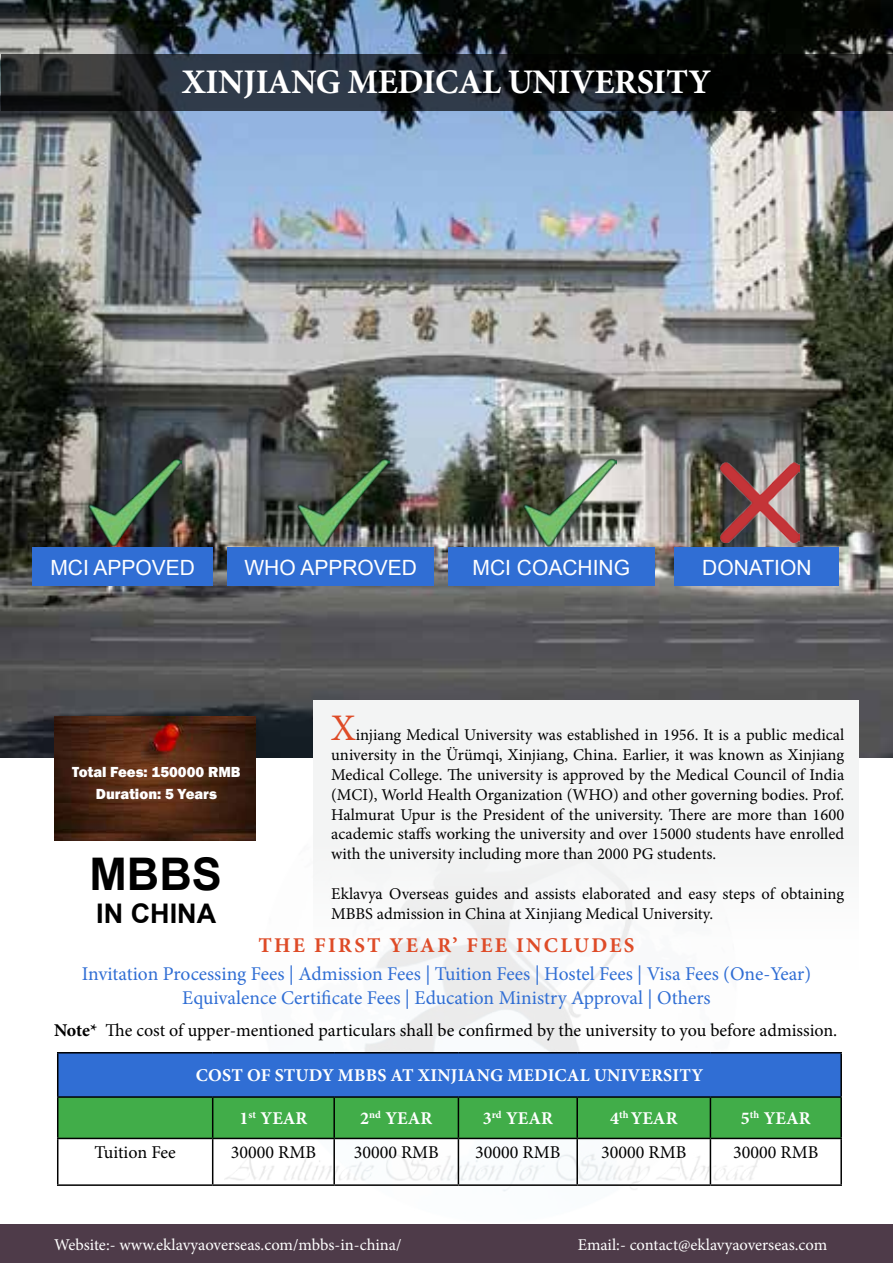
<style>
.page{position:relative;width:893px;height:1263px;background:#fff}
.page>*{position:absolute;margin:0;border:0;box-sizing:border-box;transform-origin:0 0}
.t1{font:700 45px "Arial";color:#000}
.t2{font:37.5px "Minion Pro";color:#de4b27}
.t3{font:700 34.5px "Minion Pro";letter-spacing:-.01em;color:#fff}
.t4{font:700 27px "Arial";color:#000}
.t5{font:21px "Arial";color:#fff}
.t6{font:700 21px "Minion Pro";letter-spacing:.11em;color:#de4b27}
.t7{font:19.5px/23.4px "Minion Pro";color:#306ed4;text-align:center}
.t8{font:18px "Minion Pro";color:#000}
.t9{font:700 18px "Minion Pro";letter-spacing:.01em;color:#fff}
.t10{font:16.5px/19.8px "Minion Pro";color:#000;text-align:justify}
.t11{font:16.5px "Minion Pro";color:#fff}
.t12{font:800 15px/21.6px "Franklin Gothic";color:#fff;text-align:center}
.s1{font-weight:700}
</style>
<div class="page">
<img style="left:225px;top:757px;width:535px;height:435px">
<img style="left:0;top:0;width:893px;height:757px">
<img style="left:55px;top:716px;width:201px;height:124px">
<div style="left:313px;top:701px;width:546px;height:269px;background:#f3f4f4"></div>
<div style="left:33px;top:548px;width:180px;height:38px;background:#306ed4"></div>
<div style="left:228px;top:548px;width:206px;height:38px;background:#306ed4"></div>
<div style="left:448px;top:548px;width:206px;height:38px;background:#306ed4"></div>
<div style="left:675px;top:548px;width:164px;height:38px;background:#306ed4"></div>
<img style="left:295px;top:456px;width:95px;height:92px">
<img style="left:521px;top:456px;width:95px;height:92px">
<img style="left:86px;top:456px;width:95px;height:92px">
<div style="left:0;top:1224px;width:893px;height:39px;background:#4e3b49"></div>
<img style="left:720px;top:463px;width:79px;height:79px">
<svg style="left:1px;top:54px;width:891px;height:56px;background:#1a1f24"></svg>
<div style="left:58px;top:1053px;width:783px;height:44px;background:#306ed4"></div>
<div style="left:58px;top:1098px;width:782px;height:40px;background:#41ad49"></div>
<hr style="left:57px;top:1052px;width:156px;height:1px;background:#000">
<hr style="left:57px;top:1053px;width:1px;height:43px;background:#000">
<hr style="left:213px;top:1052px;width:121px;height:1px;background:#000">
<hr style="left:334px;top:1052px;width:124px;height:1px;background:#000">
<hr style="left:458px;top:1052px;width:119px;height:1px;background:#000">
<hr style="left:577px;top:1052px;width:133px;height:1px;background:#000">
<hr style="left:710px;top:1052px;width:132px;height:1px;background:#000">
<hr style="left:840px;top:1053px;width:2px;height:43px;background:#000">
<hr style="left:57px;top:1096px;width:156px;height:2px;background:#000">
<hr style="left:57px;top:1098px;width:1px;height:40px;background:#000">
<hr style="left:213px;top:1096px;width:121px;height:2px;background:#000">
<hr style="left:212px;top:1098px;width:1px;height:40px;background:#000">
<hr style="left:334px;top:1096px;width:124px;height:2px;background:#000">
<hr style="left:333px;top:1098px;width:2px;height:40px;background:#000">
<hr style="left:458px;top:1096px;width:119px;height:2px;background:#000">
<hr style="left:458px;top:1098px;width:1px;height:40px;background:#000">
<hr style="left:577px;top:1096px;width:133px;height:2px;background:#000">
<hr style="left:576px;top:1098px;width:2px;height:40px;background:#000">
<hr style="left:710px;top:1096px;width:132px;height:2px;background:#000">
<hr style="left:710px;top:1098px;width:1px;height:40px;background:#000">
<hr style="left:840px;top:1098px;width:2px;height:40px;background:#000">
<hr style="left:57px;top:1138px;width:156px;height:1px;background:#000">
<hr style="left:57px;top:1139px;width:1px;height:45px;background:#000">
<hr style="left:213px;top:1138px;width:121px;height:1px;background:#000">
<hr style="left:212px;top:1139px;width:1px;height:45px;background:#000">
<hr style="left:334px;top:1138px;width:124px;height:1px;background:#000">
<hr style="left:333px;top:1139px;width:2px;height:45px;background:#000">
<hr style="left:458px;top:1138px;width:119px;height:1px;background:#000">
<hr style="left:458px;top:1139px;width:1px;height:45px;background:#000">
<hr style="left:577px;top:1138px;width:133px;height:1px;background:#000">
<hr style="left:576px;top:1139px;width:2px;height:45px;background:#000">
<hr style="left:710px;top:1138px;width:132px;height:1px;background:#000">
<hr style="left:710px;top:1139px;width:1px;height:45px;background:#000">
<hr style="left:840px;top:1139px;width:2px;height:45px;background:#000">
<hr style="left:57px;top:1184px;width:156px;height:2px;background:#000">
<hr style="left:213px;top:1184px;width:121px;height:2px;background:#000">
<hr style="left:334px;top:1184px;width:124px;height:2px;background:#000">
<hr style="left:458px;top:1184px;width:119px;height:2px;background:#000">
<hr style="left:577px;top:1184px;width:133px;height:2px;background:#000">
<hr style="left:710px;top:1184px;width:132px;height:2px;background:#000">
<h3 class="t3" style="left:182px;top:58px;width:531px">XINJIANG MEDICAL UNIVERSITY</h3>
<p class="t5" style="left:50px;top:553px;width:146px">MCI APPOVED</p>
<p class="t5" style="left:244px;top:553px;width:174px">WHO APPROVED</p>
<p class="t5" style="left:473px;top:553px;width:89px">MCI COACHI</p>
<p class="t5" style="left:599px;top:553px;width:33px">NG</p>
<p class="t5" style="left:702px;top:553px;width:111px">DONATION</p>
<p class="t12" style="left:72px;top:761px;width:170px">Total Fees: 150000 RMB<br>Duration: 5 Years</p>
<h1 class="t1" style="left:89px;top:845px;width:134px">MBBS</h1>
<h3 class="t4" style="left:96px;top:895px;width:121px">IN China</h3>
<h2 class="t2" style="left:331px;top:703px;width:26px">X</h2>
<p class="t10" style="left:331px;top:725px;width:515px;text-indent:25px">injiang Medical University was established in 1956. It is a public medical university in the Ürümqi, Xinjiang, China. Earlier, it was known as Xinjiang Medical College. The university is approved by the Medical Council of India (MCI), World Health Organization (WHO) and other governing bodies. Prof.<br>Halmurat Upur is the President of the university. There are more than 1600 academic staffs working the university and over 15000 students have enrolled with the university including more than 2000 PG students.</p>
<p class="t10" style="left:331px;top:884px;width:514px">Eklavya Overseas guides and assists elaborated and easy steps of obtaining<br>MBBS admission in China at Xinjiang Medical University.</p>
<p class="t6" style="left:258px;top:930px;width:378px">THE FIRST YEAR’ FEE INCLUDES</p>
<p class="t7" style="left:82px;top:962px;width:731px">Invitation Processing Fees | Admission Fees | Tuition Fees | Hostel Fees | Visa Fees (One-Year)<br>Equivalence Certificate Fees | Education Ministry Approval | Others</p>
<p class="t8" style="left:54px;top:1018px;width:785px"><span class="s1">NOTE*</span> The cost of upper-mentioned particulars shall be confirmed by the university to you before admission.</p>
<p class="t9" style="left:196px;top:1063px;width:114px">COST OF STUDY</p>
<p class="t9" style="left:338px;top:1063px;width:367px">MBBS AT XINJIANG MEDICAL UNIVERSITY</p>
<p class="t9" style="left:239px;top:1106px;width:34px">1<sup>ST</sup> YEAR</p>
<p class="t9" style="left:360px;top:1106px;width:38px">2<sup>ND</sup> YEAR</p>
<p class="t9" style="left:483px;top:1106px;width:37px">3<sup>RD</sup> YEAR</p>
<p class="t9" style="left:610px;top:1106px;width:34px">4<sup>TH</sup> YEAR</p>
<p class="t9" style="left:741px;top:1106px;width:36px">5<sup>TH</sup> YEAR</p>
<p class="t8" style="left:95px;top:1140px;width:83px">Tuition Fee</p>
<p class="t8" style="left:231px;top:1140px;width:87px">30000 RMB</p>
<p class="t8" style="left:354px;top:1140px;width:87px">30000 RMB</p>
<p class="t8" style="left:475px;top:1140px;width:87px">30000 RMB</p>
<p class="t8" style="left:601px;top:1140px;width:87px">30000 RMB</p>
<p class="t8" style="left:733px;top:1140px;width:87px">30000 RMB</p>
<p class="t11" style="left:54px;top:1233px;width:349px">Website:- www.eklavyaoverseas.com/mbbs-in-china/</p>
<p class="t11" style="left:578px;top:1233px;width:251px">Email:- contact@eklavyaoverseas.com</p>
</div>
